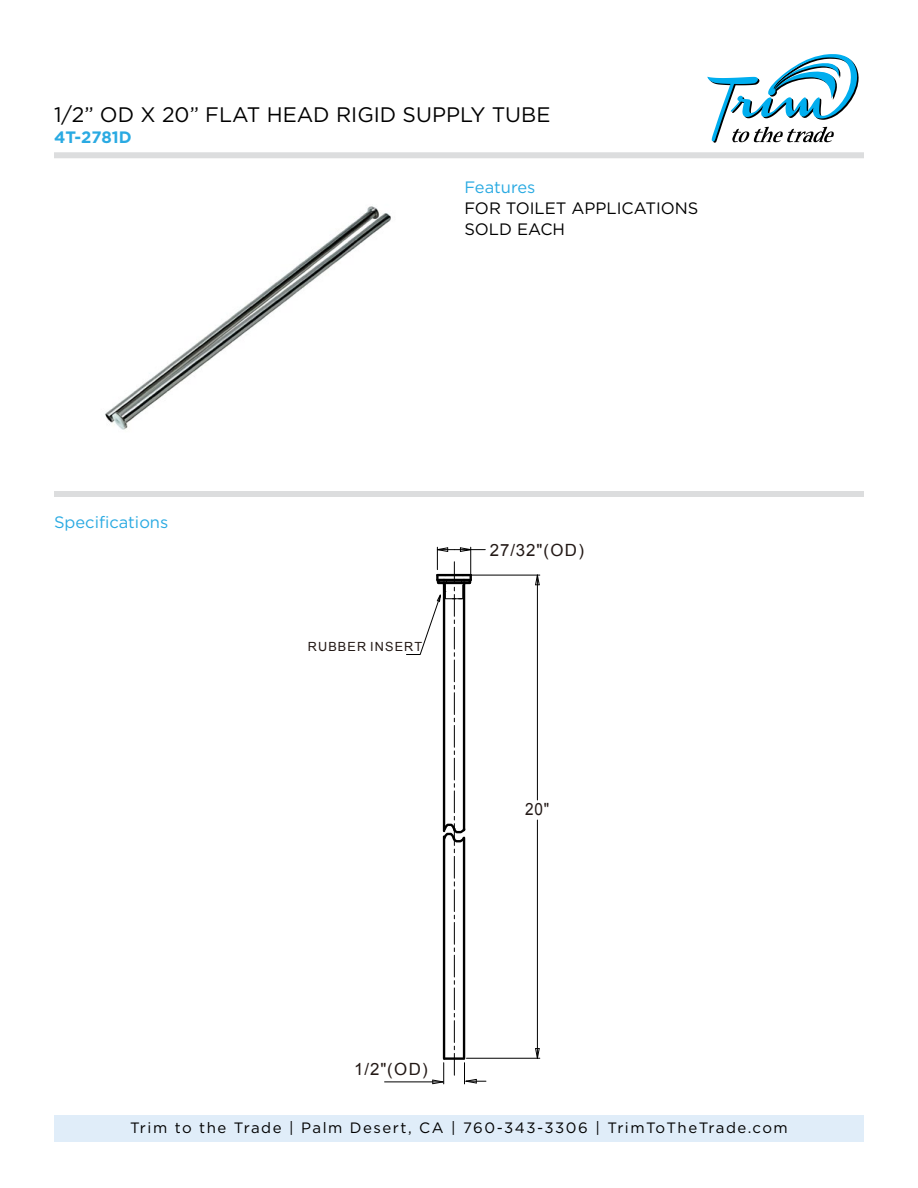
<style>
.page{position:relative;width:918px;height:1188px;background:#fff}
.page>*{position:absolute;margin:0;border:0;box-sizing:border-box;transform-origin:0 0}
.t1{font:21px "Gotham HTF";color:#000}
.t2{font:16.8px "Arial";letter-spacing:.055em;color:#231916}
.t3{font:16.8px "Arial";letter-spacing:.055em;color:#231916;scale:.91 1}
.t4{font:16.5px/21px "Gotham HTF";color:#000}
.t5{font:16.5px "Gotham HTF";color:#2aaae2}
.t6{font:700 16.5px "Gotham HTF";color:#2aaae2}
.t7{font:15px "Gotham HTF";letter-spacing:.1em;color:#000}
.t8{font:12.6px "Arial";letter-spacing:.09em;color:#231916}
</style>
<div class="page">
<div style="left:54px;top:1115px;width:810px;height:27px;background:#e0edf9"></div>
<svg style="left:707px;top:54px;width:152px;height:89px"></svg>
<div style="left:54px;top:152px;width:810px;height:6px;background:#dcddde"></div>
<div style="left:54px;top:491px;width:810px;height:6px;background:#dcddde"></div>
<img style="left:105px;top:206px;width:286px;height:224px">
<hr style="left:385px;top:1081px;width:58px;height:1px;background:#000">
<hr style="left:466px;top:1058px;width:74px;height:1px;background:#000">
<hr style="left:468px;top:575px;width:72px;height:1px;background:#000">
<hr style="left:537px;top:820px;width:1px;height:238px;background:#000">
<svg style="left:535px;top:1048px;width:5px;height:11px"></svg>
<hr style="left:537px;top:575px;width:1px;height:225px;background:#000">
<svg style="left:535px;top:574px;width:5px;height:12px"></svg>
<svg style="left:406px;top:547px;width:80px;height:538px"></svg>
<hr style="left:443px;top:837px;width:2px;height:222px;background:#000">
<hr style="left:463px;top:838px;width:2px;height:220px;background:#000">
<h1 class="t1" style="left:54px;top:103px;width:498px">1/2” OD X 20” FLAT HEAD RIGID SUPPLY TUBE</h1>
<p class="t6" style="left:54px;top:127px;width:79px">4T-2781D</p>
<p class="t5" style="left:54px;top:513px;width:116px">Specifications</p>
<p class="t5" style="left:464px;top:178px;width:72px">Features</p>
<p class="t4" style="left:464px;top:198px;width:236px">FOR TOILET APPLICATIONS<br>SOLD EACH</p>
<p class="t8" style="left:308px;top:639px;width:116px">RUBBER INSERT</p>
<p class="t2" style="left:490px;top:539px;width:96px">27/32"(OD)</p>
<p class="t3" style="left:525px;top:798px;width:28px">20"</p>
<p class="t2" style="left:354px;top:1058px;width:75px">1/2"(OD)</p>
<p class="t7" style="left:130px;top:1120px;width:659px">Trim to the Trade | Palm Desert, CA | 760-343-3306 | TrimToTheTrade.com</p>
</div>
